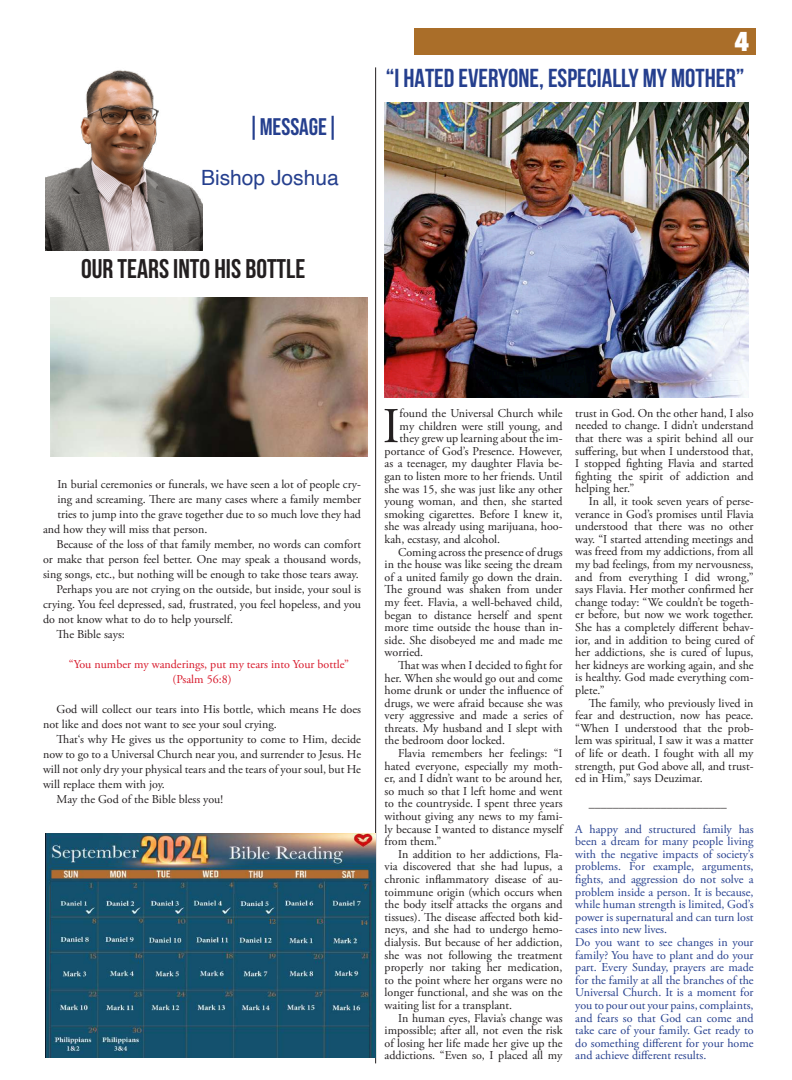
<style>
.page{position:relative;width:792px;height:1080px;background:#fff}
.page>*{position:absolute;margin:0;border:0;box-sizing:border-box;transform-origin:0 0}
.t1{font:50px "Adobe Garamond Pro";color:#231f20}
.t2{font:700 33px "Avenir Next Condensed";color:#fff}
.t3{font:700 27px "Bebas Neue";color:#231f20}
.t4{font:700 26px "Bebas Neue";color:#253f8e}
.t5{font:24px "Bebas Neue";color:#253f8e}
.t6{font:21px "Helvetica";color:#253f8e}
.t7{font:12px/12.6px "Adobe Garamond Pro";color:#231f20;text-align:justify}
.t8{font:12px/12.6px "Adobe Garamond Pro";color:#253f8e}
.t9{font:12px/15px "Adobe Garamond Pro";color:#d71729}
</style>
<div class="page">
<img style="left:45px;top:70px;width:157px;height:181px">
<hr style="left:375px;top:67px;width:1px;height:996px;background:#231f20">
<img style="left:50px;top:298px;width:317px;height:158px">
<img style="left:385px;top:102px;width:364px;height:295px">
<img style="left:45px;top:833px;width:330px;height:225px">
<div style="left:414px;top:28px;width:342px;height:27px;background:#aa6e29"></div>
<h3 class="t5" style="left:248px;top:113px;width:93px">|MESSAGE|</h3>
<h3 class="t6" style="left:201px;top:162px;width:139px">Bishop Joshua</h3>
<h3 class="t3" style="left:81px;top:254px;width:226px">OUR TEARS INTO HIS BOTTLE</h3>
<h2 class="t2" style="left:734px;top:19px;width:17px">4</h2>
<h3 class="t4" style="left:386px;top:64px;width:360px">“I HATED EVERYONE, ESPECIALLY MY MOTHER”</h3>
<p class="t7" style="left:57px;top:478px;width:305px">In burial ceremonies or funerals, we have seen a lot of people cry-</p>
<p class="t7" style="left:57px;top:493px;width:305px">ing and screaming. There are many cases where a family member</p>
<p class="t7" style="left:57px;top:508px;width:305px">tries to jump into the grave together due to so much love they had</p>
<p class="t7" style="left:43px;top:523px;width:166px">and how they will miss that person.</p>
<p class="t7" style="left:57px;top:538px;width:306px">Because of the loss of that family member, no words can comfort</p>
<p class="t7" style="left:43px;top:553px;width:320px">or make that person feel better. One may speak a thousand words,</p>
<p class="t7" style="left:43px;top:568px;width:317px">sing songs, etc., but nothing will be enough to take those tears away.</p>
<p class="t7" style="left:57px;top:583px;width:306px">Perhaps you are not crying on the outside, but inside, your soul is</p>
<p class="t7" style="left:43px;top:598px;width:320px">crying. You feel depressed, sad, frustrated, you feel hopeless, and you</p>
<p class="t7" style="left:43px;top:613px;width:192px">do not know what to do to help yourself.</p>
<p class="t7" style="left:57px;top:628px;width:70px">The Bible says:</p>
<p class="t9" style="left:173px;top:657px;width:178px;text-indent:-104px">“You number my wanderings, put my tears into Your bottle” (Psalm 56:8)</p>
<p class="t7" style="left:43px;top:702px;width:320px;line-height:15px;text-indent:14px">God will collect our tears into His bottle, which means He does not like and does not want to see your soul crying.</p>
<p class="t7" style="left:57px;top:733px;width:306px">That‘s why He gives us the opportunity to come to Him, decide</p>
<p class="t7" style="left:43px;top:748px;width:320px">now to go to a Universal Church near you, and surrender to Jesus. He</p>
<p class="t7" style="left:43px;top:763px;width:319px">will not only dry your physical tears and the tears of your soul, but He</p>
<p class="t7" style="left:43px;top:778px;width:123px">will replace them with joy.</p>
<p class="t7" style="left:57px;top:793px;width:168px">May the God of the Bible bless you!</p>
<h1 class="t1" style="left:383px;top:396px;width:18px">I</h1>
<p class="t7" style="left:400px;top:407px;width:165px">found the Universal Church while</p>
<p class="t7" style="left:400px;top:420px;width:165px">my children were still young, and</p>
<p class="t7" style="left:400px;top:432px;width:165px">they grew up learning about the im-</p>
<p class="t7" style="left:385px;top:445px;width:180px">portance of God’s Presence. However,</p>
<p class="t7" style="left:385px;top:458px;width:179px">as a teenager, my daughter Flavia be-</p>
<p class="t7" style="left:385px;top:470px;width:180px">gan to listen more to her friends. Until</p>
<p class="t7" style="left:385px;top:483px;width:179px">she was 15, she was just like any other</p>
<p class="t7" style="left:385px;top:495px;width:180px">young woman, and then, she started</p>
<p class="t7" style="left:385px;top:508px;width:180px">smoking cigarettes. Before I knew it,</p>
<p class="t7" style="left:385px;top:521px;width:179px">she was already using marijuana, hoo-</p>
<p class="t7" style="left:385px;top:533px;width:117px">kah, ecstasy, and alcohol.</p>
<p class="t7" style="left:398px;top:546px;width:166px">Coming across the presence of drugs</p>
<p class="t7" style="left:385px;top:558px;width:180px">in the house was like seeing the dream</p>
<p class="t7" style="left:385px;top:571px;width:179px">of a united family go down the drain.</p>
<p class="t7" style="left:385px;top:584px;width:180px">The ground was shaken from under</p>
<p class="t7" style="left:385px;top:596px;width:180px">my feet. Flavia, a well-behaved child,</p>
<p class="t7" style="left:385px;top:609px;width:180px">began to distance herself and spent</p>
<p class="t7" style="left:385px;top:621px;width:179px">more time outside the house than in-</p>
<p class="t7" style="left:385px;top:634px;width:180px">side. She disobeyed me and made me</p>
<p class="t7" style="left:385px;top:647px;width:40px">worried.</p>
<p class="t7" style="left:398px;top:659px;width:166px">That was when I decided to fight for</p>
<p class="t7" style="left:385px;top:672px;width:179px">her. When she would go out and come</p>
<p class="t7" style="left:385px;top:684px;width:179px">home drunk or under the influence of</p>
<p class="t7" style="left:385px;top:697px;width:180px">drugs, we were afraid because she was</p>
<p class="t7" style="left:385px;top:710px;width:179px">very aggressive and made a series of</p>
<p class="t7" style="left:385px;top:722px;width:179px">threats. My husband and I slept with</p>
<p class="t7" style="left:385px;top:735px;width:122px">the bedroom door locked.</p>
<p class="t7" style="left:398px;top:747px;width:166px">Flavia remembers her feelings: “I</p>
<p class="t7" style="left:385px;top:760px;width:179px">hated everyone, especially my moth-</p>
<p class="t7" style="left:385px;top:773px;width:180px">er, and I didn’t want to be around her,</p>
<p class="t7" style="left:385px;top:785px;width:179px">so much so that I left home and went</p>
<p class="t7" style="left:385px;top:798px;width:179px">to the countryside. I spent three years</p>
<p class="t7" style="left:385px;top:810px;width:179px">without giving any news to my fami-</p>
<p class="t7" style="left:385px;top:823px;width:180px">ly because I wanted to distance myself</p>
<p class="t7" style="left:385px;top:836px;width:58px">from them.”</p>
<p class="t7" style="left:398px;top:848px;width:166px">In addition to her addictions, Fla-</p>
<p class="t7" style="left:385px;top:861px;width:180px">via discovered that she had lupus, a</p>
<p class="t7" style="left:385px;top:873px;width:179px">chronic inflammatory disease of au-</p>
<p class="t7" style="left:385px;top:886px;width:179px">toimmune origin (which occurs when</p>
<p class="t7" style="left:385px;top:899px;width:180px">the body itself attacks the organs and</p>
<p class="t7" style="left:385px;top:911px;width:180px">tissues). The disease affected both kid-</p>
<p class="t7" style="left:385px;top:924px;width:179px">neys, and she had to undergo hemo-</p>
<p class="t7" style="left:385px;top:936px;width:180px">dialysis. But because of her addiction,</p>
<p class="t7" style="left:385px;top:949px;width:180px">she was not following the treatment</p>
<p class="t7" style="left:385px;top:962px;width:179px">properly nor taking her medication,</p>
<p class="t7" style="left:385px;top:974px;width:179px">to the point where her organs were no</p>
<p class="t7" style="left:385px;top:987px;width:179px">longer functional, and she was on the</p>
<p class="t7" style="left:385px;top:999px;width:129px">waiting list for a transplant.</p>
<p class="t7" style="left:398px;top:1012px;width:166px">In human eyes, Flavia’s change was</p>
<p class="t7" style="left:385px;top:1025px;width:179px">impossible; after all, not even the risk</p>
<p class="t7" style="left:385px;top:1037px;width:180px">of losing her life made her give up the</p>
<p class="t7" style="left:385px;top:1050px;width:179px">addictions. “Even so, I placed all my</p>
<p class="t7" style="left:575px;top:407px;width:180px">trust in God. On the other hand, I also needed to change. I didn’t understand that there was a spirit behind all our suffering, but when I understood that, I stopped fighting Flavia and started fighting the spirit of addiction and helping her.”</p>
<p class="t7" style="left:575px;top:495px;width:180px;text-indent:14px">In all, it took seven years of perse&shy;verance in God’s promises until Flavia understood that there was no other way. “I started attending meetings and was freed from my addictions, from all my bad feelings, from my nervousness, and from everything I did wrong,” says Flavia. Her mother confirmed her change today: “We couldn’t be togeth&shy;er before, but now we work together.<br>She has a completely different behav&shy;ior, and in addition to being cured of her addictions, she is cured of lupus, her kidneys are working again, and she is healthy. God made everything com&shy;plete.”</p>
<p class="t7" style="left:575px;top:697px;width:180px;text-indent:14px">The family, who previously lived in fear and destruction, now has peace. “When I understood that the prob&shy;lem was spiritual, I saw it was a matter of life or death. I fought with all my strength, put God above all, and trust&shy;ed in Him,” says Deuzimar.</p>
<p class="t7" style="left:589px;top:798px;width:139px">_______________________</p>
<p class="t8" style="left:575px;top:823px;width:180px">A happy and structured family has been a dream for many people living with the negative impacts of society’s problems. For example, arguments, fights, and aggression do not solve a problem inside a person. It is because, while human strength is limited, God’s power is supernatural and can turn lost cases into new lives.<br>Do you want to see changes in your family? You have to plant and do your part. Every Sunday, prayers are made for the family at all the branches of the Universal Church. It is a moment for you to pour out your pains, complaints, and fears so that God can come and take care of your family. Get ready to do something different for your home and achieve different results.</p>
</div>
